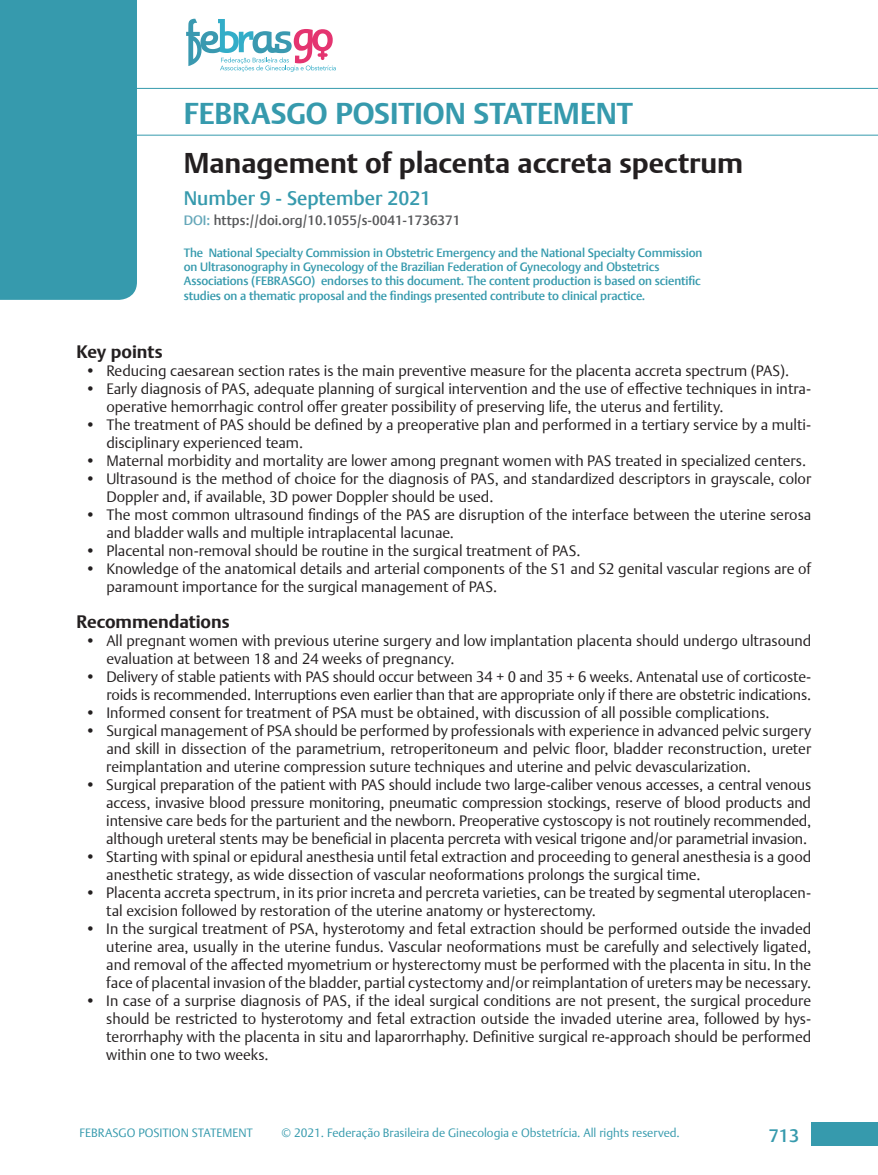
<style>
.page{position:relative;width:878px;height:1175px;background:#fff}
.page>*{position:absolute;margin:0;border:0;box-sizing:border-box;transform-origin:0 0}
.t1{font:700 30px "Thieme Argo 2011";color:#369aad}
.t2{font:700 28.5px "Thieme Argo 2011";color:#231f20}
.t3{font:500 19.5px "Thieme Argo 2011";color:#369aad}
.t4{font:700 18px "Thieme Argo 2011";color:#231f20}
.t5{font:500 18px "Thieme Argo 2011";color:#369aad}
.t6{font:300 15px/18px "Thieme Argo 2011";color:#231f20}
.t7{font:500 13.5px "Thieme Argo 2011";color:#57585a}
.t8{font:500 12px/14.4px "Thieme Argo 2011";letter-spacing:-.01em;color:#369aad}
.t9{font:300 12px "Thieme Argo 2011";color:#369aad}
.s1{color:#66a8ba}
</style>
<div class="page">
<div style="left:811px;top:1122px;width:67px;height:23px;background:#369aad"></div>
<svg style="left:137px;top:88px;width:741px;height:47px"></svg>
<div style="left:0;top:0;width:137px;height:300px;background:#369aad"></div>
<svg style="left:186px;top:19px;width:150px;height:53px"></svg>
<h1 class="t1" style="left:184px;top:93px;width:450px">FEBRASGO POSITION STATEMENT</h1>
<h2 class="t2" style="left:184px;top:144px;width:561px">Management of placenta accreta spectrum</h2>
<h3 class="t3" style="left:184px;top:185px;width:249px">Number 9 - September 2021</h3>
<p class="t7" style="left:184px;top:211px;width:278px"><span class="s1">DOI:</span> https://doi.org/10.1055/s-0041-1736371</p>
<p class="t8" style="left:184px;top:245px;width:520px">The National Specialty Commission in Obstetric Emergency and the National Specialty Commission on Ultrasonography in Gynecology of the Brazilian Federation of Gynecology and Obstetrics Associations (FEBRASGO) endorses to this document. The content production is based on scientific studies on a thematic proposal and the findings presented contribute to clinical practice.</p>
<p class="t4" style="left:77px;top:340px;width:88px">Key points</p>
<p class="t6" style="left:85px;top:361px;width:705px">• Reducing caesarean section rates is the main preventive measure for the placenta accreta spectrum (PAS).</p>
<p class="t6" style="left:106px;top:379px;width:706px;text-indent:-21px">• Early diagnosis of PAS, adequate planning of surgical intervention and the use of effective techniques in intra&shy;operative hemorrhagic control offer greater possibility of preserving life, the uterus and fertility.</p>
<p class="t6" style="left:106px;top:415px;width:706px;text-indent:-21px">• The treatment of PAS should be defined by a preoperative plan and performed in a tertiary service by a multi&shy;disciplinary experienced team.</p>
<p class="t6" style="left:85px;top:451px;width:722px">• Maternal morbidity and mortality are lower among pregnant women with PAS treated in specialized centers.</p>
<p class="t6" style="left:106px;top:469px;width:706px;text-indent:-21px">• Ultrasound is the method of choice for the diagnosis of PAS, and standardized descriptors in grayscale, color<br>Doppler and, if available, 3D power Doppler should be used.</p>
<p class="t6" style="left:106px;top:505px;width:706px;text-indent:-21px">• The most common ultrasound findings of the PAS are disruption of the interface between the uterine serosa and bladder walls and multiple intraplacental lacunae.</p>
<p class="t6" style="left:85px;top:541px;width:497px">• Placental non-removal should be routine in the surgical treatment of PAS.</p>
<p class="t6" style="left:106px;top:559px;width:706px;text-indent:-21px">• Knowledge of the anatomical details and arterial components of the S1 and S2 genital vascular regions are of paramount importance for the surgical management of PAS.</p>
<p class="t4" style="left:77px;top:610px;width:155px">Recommendations</p>
<p class="t6" style="left:106px;top:631px;width:706px;text-indent:-21px">• All pregnant women with previous uterine surgery and low implantation placenta should undergo ultrasound evaluation at between 18 and 24 weeks of pregnancy.</p>
<p class="t6" style="left:85px;top:667px;width:727px;text-align:right">• Delivery of stable patients with PAS should occur between 34 + 0 and 35 + 6 weeks. Antenatal use of corticoste&shy;roids is recommended. Interruptions even earlier than that are appropriate only if there are obstetric indications.</p>
<p class="t6" style="left:85px;top:703px;width:686px">• Informed consent for treatment of PSA must be obtained, with discussion of all possible complications.</p>
<p class="t6" style="left:106px;top:721px;width:706px;text-align:justify;text-indent:-21px">• Surgical management of PSA should be performed by professionals with experience in advanced pelvic surgery and skill in dissection of the parametrium, retroperitoneum and pelvic floor, bladder reconstruction, ureter reimplantation and uterine compression suture techniques and uterine and pelvic devascularization.</p>
<p class="t6" style="left:106px;top:775px;width:706px;text-align:justify;text-indent:-21px">• Surgical preparation of the patient with PAS should include two large-caliber venous accesses, a central venous access, invasive blood pressure monitoring, pneumatic compression stockings, reserve of blood products and intensive care beds for the parturient and the newborn. Preoperative cystoscopy is not routinely recommended, although ureteral stents may be beneficial in placenta percreta with vesical trigone and/or parametrial invasion.</p>
<p class="t6" style="left:106px;top:847px;width:706px;text-indent:-21px">• Starting with spinal or epidural anesthesia until fetal extraction and proceeding to general anesthesia is a good anesthetic strategy, as wide dissection of vascular neoformations prolongs the surgical time.</p>
<p class="t6" style="left:106px;top:883px;width:706px;text-indent:-21px">• Placenta accreta spectrum, in its prior increta and percreta varieties, can be treated by segmental uteroplacen&shy;tal excision followed by restoration of the uterine anatomy or hysterectomy.</p>
<p class="t6" style="left:106px;top:919px;width:706px;text-align:justify;text-indent:-21px">• In the surgical treatment of PSA, hysterotomy and fetal extraction should be performed outside the invaded uterine area, usually in the uterine fundus. Vascular neoformations must be carefully and selectively ligated, and removal of the affected myometrium or hysterectomy must be performed with the placenta in situ. In the face of placental invasion of the bladder, partial cystectomy and/or reimplantation of ureters may be necessary.</p>
<p class="t6" style="left:106px;top:991px;width:706px;text-align:justify;text-indent:-21px">• In case of a surprise diagnosis of PAS, if the ideal surgical conditions are not present, the surgical procedure should be restricted to hysterotomy and fetal extraction outside the invaded uterine area, followed by hys&shy;terorrhaphy with the placenta in situ and laparorrhaphy. Definitive surgical re-approach should be performed within one to two weeks.</p>
<p class="t9" style="left:281px;top:1124px;width:400px">© 2021. Federação Brasileira de Ginecologia e Obstetrícia. All rights reserved.</p>
<p class="t9" style="left:79px;top:1124px;width:175px">FEBRASGO POSITION STATEMENT</p>
<p class="t5" style="left:768px;top:1123px;width:32px">713</p>
</div>
